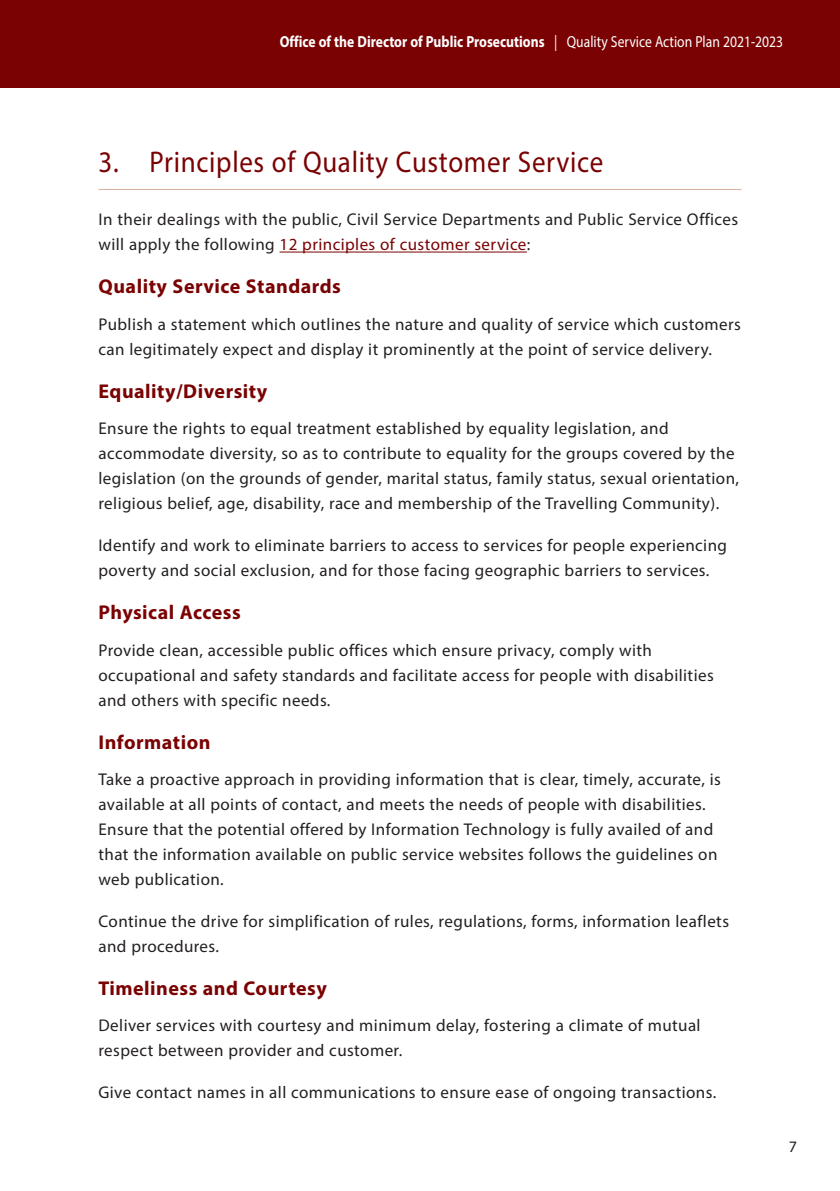
<style>
.page{position:relative;width:840px;height:1191px;background:#fff}
.page>*{position:absolute;margin:0;border:0;box-sizing:border-box;transform-origin:0 0}
.t1{font:30px "Myriad Pro";letter-spacing:.025em;color:#7a0203;scale:.9 1}
.t2{font:700 20px "Myriad Pro";letter-spacing:.025em;color:#7a0203}
.t3{font:17px/25px "Myriad Pro";letter-spacing:.025em;color:#231f20}
.t4{font:700 16px "Myriad Pro";color:#fff;scale:.85 1}
.t5{font:16px "Myriad Pro";color:#231f20}
.s1{font-weight:400}
.s2{color:#7a0203}
</style>
<div class="page">
<div style="left:0;top:0;width:839px;height:88px;background:#7a0203"></div>
<hr style="left:98px;top:189px;width:643px;height:1px;background:#d9b0a1">
<hr style="left:279px;top:252px;width:247px;height:1px;background:#7a0203">
<p class="t4" style="left:279px;top:31px;width:593px">Office of the Director of Public Prosecutions <span class="s1">| Quality Service Action Plan 2021-2023</span></p>
<h1 class="t1" style="left:98px;top:143px;width:562px">3. Principles of Quality Customer Service</h1>
<p class="t3" style="left:98px;top:207px;width:641px">In their dealings with the public, Civil Service Departments and Public Service Offices will apply the following <span class="s2">12 principles of customer service</span>:</p>
<p class="t2" style="left:98px;top:273px;width:244px">Quality Service Standards</p>
<p class="t3" style="left:98px;top:311px;width:643px">Publish a statement which outlines the nature and quality of service which customers can legitimately expect and display it prominently at the point of service delivery.</p>
<p class="t2" style="left:98px;top:378px;width:170px">Equality/Diversity</p>
<p class="t3" style="left:98px;top:415px;width:641px">Ensure the rights to equal treatment established by equality legislation, and accommodate diversity, so as to contribute to equality for the groups covered by the legislation (on the grounds of gender, marital status, family status, sexual orientation, religious belief, age, disability, race and membership of the Travelling Community).</p>
<p class="t3" style="left:98px;top:533px;width:629px">Identify and work to eliminate barriers to access to services for people experiencing poverty and social exclusion, and for those facing geographic barriers to services.</p>
<p class="t2" style="left:98px;top:599px;width:144px">Physical Access</p>
<p class="t3" style="left:98px;top:637px;width:616px">Provide clean, accessible public offices which ensure privacy, comply with occupational and safety standards and facilitate access for people with disabilities and others with specific needs.</p>
<p class="t2" style="left:98px;top:729px;width:113px">Information</p>
<p class="t3" style="left:98px;top:766px;width:623px">Take a proactive approach in providing information that is clear, timely, accurate, is available at all points of contact, and meets the needs of people with disabilities.<br>Ensure that the potential offered by Information Technology is fully availed of and that the information available on public service websites follows the guidelines on web publication.</p>
<p class="t3" style="left:98px;top:908px;width:631px">Continue the drive for simplification of rules, regulations, forms, information leaflets and procedures.</p>
<p class="t2" style="left:98px;top:975px;width:230px">Timeliness and Courtesy</p>
<p class="t3" style="left:98px;top:1013px;width:603px">Deliver services with courtesy and minimum delay, fostering a climate of mutual respect between provider and customer.</p>
<p class="t3" style="left:98px;top:1080px;width:619px">Give contact names in all communications to ensure ease of ongoing transactions.</p>
<p class="t5" style="left:788px;top:1136px;width:10px">7</p>
</div>
